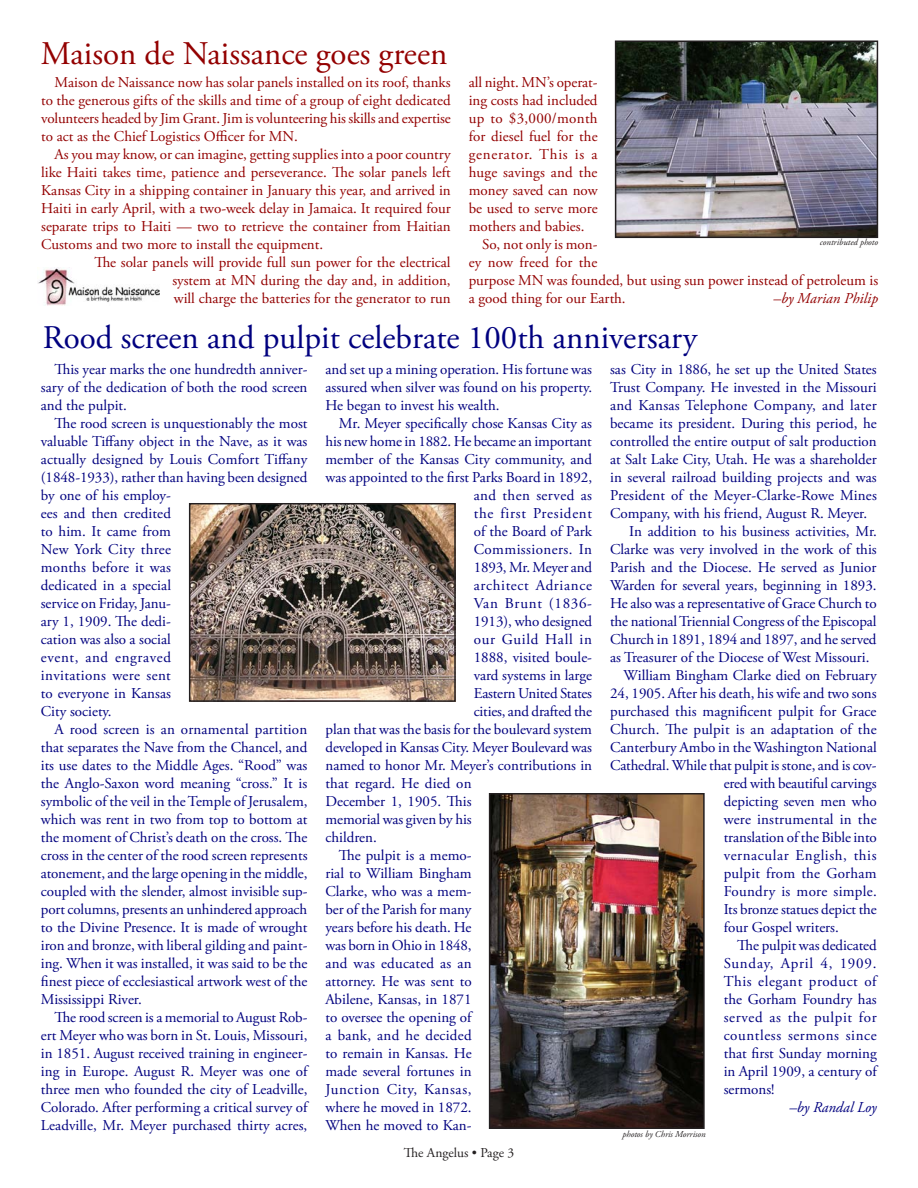
<style>
.page{position:relative;width:918px;height:1188px;background:#fff}
.page>*{position:absolute;margin:0;border:0;box-sizing:border-box;transform-origin:0 0}
.Headline{font:33px "Adobe Garamond Pro";color:#00007f}
.Headline-2{font:33px "Adobe Garamond Pro";color:#930000}
.Body_text{font:15px/18px "Adobe Garamond Pro";color:#00007f;text-align:justify}
.Body_text-2{font:15px/18px "Adobe Garamond Pro";color:#930000;text-align:justify}
.Body_text-3{font:15px "Adobe Garamond Pro";letter-spacing:.04em;color:#00007f}
.Body_text-4{font:italic 15px "Adobe Garamond Pro";color:#930000}
.Byline{font:italic 15px "Adobe Garamond Pro";color:#00007f}
.t1{font:13.5px "Adobe Garamond Pro";color:#231f20}
.Photo_Credit{font:italic 9px "Adobe Garamond Pro";color:#231f20}
</style>
<div class="page">
<img style="left:38px;top:267px;width:122px;height:38px">
<img style="left:192px;top:506px;width:261px;height:193px">
<div style="left:189px;top:503px;width:267px;height:199px;border:2px solid #231f20"></div>
<img style="left:492px;top:796px;width:210px;height:330px">
<div style="left:489px;top:793px;width:216px;height:336px;border:2px solid #231f20"></div>
<img style="left:618px;top:43px;width:257px;height:192px">
<div style="left:615px;top:40px;width:263px;height:198px;border:2px solid #231f20"></div>
<p class="Headline-2" style="left:41px;top:34px;width:408px">Maison de Naissance goes green</p>
<p class="Body_text-2" style="left:41px;top:74px;width:411px;text-indent:14px">Maison de Naissance now has solar panels installed on its roof, thanks to the generous gifts of the skills and time of a group of eight dedicated volunteers headed by Jim Grant. Jim is volunteering his skills and expertise to act as the Chief Logistics Officer for MN.</p>
<p class="Body_text-2" style="left:41px;top:146px;width:411px;text-indent:13px">As you may know, or can imagine, getting supplies into a poor country like Haiti takes time, patience and perseverance. The solar panels left Kansas City in a shipping container in January this year, and arrived in Haiti in early April, with a two-week delay in Jamaica. It required four separate trips to Haiti — two to retrieve the container from Haitian Customs and two more to install the equipment.</p>
<p class="Body_text-2" style="left:172px;top:254px;width:280px;text-indent:-78px">The solar panels will provide full sun power for the electrical system at MN during the day and, in addition, will charge the batteries for the generator to run</p>
<p class="Body_text-2" style="left:469px;top:74px;width:130px">all night. MN’s operat&shy;ing costs had included up to $3,000/month for diesel fuel for the generator. This is a huge savings and the money saved can now be used to serve more mothers and babies.</p>
<p class="Body_text-2" style="left:469px;top:236px;width:411px;text-align:left;text-indent:14px">So, not only is mon-<br>ey now freed for the<br>purpose MN was founded, but using sun power instead of petroleum is a good thing for our Earth.</p>
<p class="Photo_Credit" style="left:820px;top:237px;width:60px">contributed photo</p>
<p class="Body_text-4" style="left:774px;top:290px;width:106px">–by Marian Philip</p>
<p class="Headline" style="left:43px;top:318px;width:656px">Rood screen and pulpit celebrate 100th anniversary</p>
<p class="Body_text" style="left:41px;top:361px;width:268px;text-indent:13px">This year marks the one hundredth anniver&shy;sary of the dedication of both the rood screen and the pulpit.</p>
<p class="Body_text" style="left:41px;top:415px;width:268px;text-align:left;text-indent:14px">The rood screen is unquestionably the most valuable Tiffany object in the Nave, as it was actually designed by Louis Comfort Tiffany (1848-1933), rather than having been designed by one of his employ-<br>ees and then credited<br>to him. It came from<br>New York City three<br>months before it was<br>dedicated in a special<br>service on Friday, Janu-<br>ary 1, 1909. The dedi-<br>cation was also a social<br>event, and engraved<br>invitations were sent<br>to everyone in Kansas<br>City society.</p>
<p class="Body_text" style="left:41px;top:721px;width:268px;text-indent:14px">A rood screen is an ornamental partition that separates the Nave from the Chancel, and its use dates to the Middle Ages. “Rood” was the Anglo-Saxon word meaning “cross.” It is symbolic of the veil in the Temple of Jerusalem, which was rent in two from top to bottom at the moment of Christ’s death on the cross. The cross in the center of the rood screen represents atonement, and the large opening in the middle, coupled with the slender, almost invisible sup&shy;port columns, presents an unhindered approach to the Divine Presence. It is made of wrought iron and bronze, with liberal gilding and paint&shy;ing. When it was installed, it was said to be the finest piece of ecclesiastical artwork west of the Mississippi River.</p>
<p class="Body_text" style="left:41px;top:1009px;width:268px;text-indent:14px">The rood screen is a memorial to August Rob&shy;ert Meyer who was born in St. Louis, Missouri, in 1851. August received training in engineer&shy;ing in Europe. August R. Meyer was one of three men who founded the city of Leadville, Colorado. After performing a critical survey of Leadville, Mr. Meyer purchased thirty acres,</p>
<p class="Body_text" style="left:325px;top:361px;width:268px">and set up a mining operation. His fortune was assured when silver was found on his property.<br>He began to invest his wealth.</p>
<p class="Body_text" style="left:339px;top:415px;width:255px">Mr. Meyer specifically chose Kansas City as</p>
<p class="Body_text" style="left:325px;top:433px;width:268px">his new home in 1882. He became an important</p>
<p class="Body_text" style="left:325px;top:451px;width:268px">member of the Kansas City community, and</p>
<p class="Body_text" style="left:325px;top:469px;width:268px">was appointed to the first Parks Board in 1892,</p>
<p class="Body_text" style="left:474px;top:487px;width:120px">and then served as</p>
<p class="Body_text" style="left:474px;top:505px;width:120px">the first President</p>
<p class="Body_text" style="left:474px;top:523px;width:120px">of the Board of Park</p>
<p class="Body_text" style="left:474px;top:541px;width:120px">Commissioners. In</p>
<p class="Body_text" style="left:474px;top:559px;width:120px">1893, Mr. Meyer and</p>
<p class="Body_text" style="left:474px;top:577px;width:120px">architect Adriance</p>
<p class="Body_text" style="left:474px;top:595px;width:120px">Van Brunt (1836-</p>
<p class="Body_text" style="left:474px;top:613px;width:120px">1913), who designed</p>
<p class="Body_text" style="left:474px;top:631px;width:120px">our Guild Hall in</p>
<p class="Body_text" style="left:474px;top:649px;width:120px">1888, visited boule-</p>
<p class="Body_text" style="left:474px;top:667px;width:120px">vard systems in large</p>
<p class="Body_text" style="left:474px;top:685px;width:120px">Eastern United States</p>
<p class="Body_text" style="left:474px;top:703px;width:120px">cities, and drafted the</p>
<p class="Body_text" style="left:325px;top:721px;width:268px">plan that was the basis for the boulevard system</p>
<p class="Body_text" style="left:325px;top:739px;width:268px">developed in Kansas City. Meyer Boulevard was</p>
<p class="Body_text" style="left:325px;top:757px;width:268px">named to honor Mr. Meyer’s contributions in</p>
<p class="Body_text" style="left:325px;top:775px;width:148px">that regard. He died on</p>
<p class="Body_text" style="left:325px;top:793px;width:148px">December 1, 1905. This</p>
<p class="Body_text" style="left:325px;top:811px;width:148px">memorial was given by his</p>
<p class="Body_text" style="left:325px;top:829px;width:53px">children.</p>
<p class="Body_text" style="left:325px;top:847px;width:148px;text-indent:14px">The pulpit is a memo&shy;rial to William Bingham Clarke, who was a mem&shy;ber of the Parish for many years before his death. He was born in Ohio in 1848, and was educated as an attorney. He was sent to Abilene, Kansas, in 1871 to oversee the opening of a bank, and he decided to remain in Kansas. He made several fortunes in Junction City, Kansas, where he moved in 1872.<br>When he moved to Kan-</p>
<p class="t1" style="left:404px;top:1145px;width:112px">The Angelus • Page 3</p>
<p class="Body_text" style="left:610px;top:361px;width:268px">sas City in 1886, he set up the United States Trust Company. He invested in the Missouri and Kansas Telephone Company, and later became its president. During this period, he controlled the entire output of salt production at Salt Lake City, Utah. He was a shareholder in several railroad building projects and was President of the Meyer-Clarke-Rowe Mines Company, with his friend, August R. Meyer.</p>
<p class="Body_text" style="left:610px;top:523px;width:268px;text-indent:19px">In addition to his business activities, Mr.<br>Clarke was very involved in the work of this Parish and the Diocese. He served as Junior Warden for several years, beginning in 1893.<br>He also was a representative of Grace Church to the national Triennial Congress of the Episcopal Church in 1891, 1894 and 1897, and he served as Treasurer of the Diocese of West Missouri.</p>
<p class="Body_text" style="left:624px;top:667px;width:255px">William Bingham Clarke died on February</p>
<p class="Body_text" style="left:610px;top:685px;width:268px">24, 1905. After his death, his wife and two sons</p>
<p class="Body_text" style="left:610px;top:703px;width:268px">purchased this magnificent pulpit for Grace</p>
<p class="Body_text" style="left:610px;top:721px;width:268px">Church. The pulpit is an adaptation of the</p>
<p class="Body_text" style="left:610px;top:739px;width:268px">Canterbury Ambo in the Washington National</p>
<p class="Body_text" style="left:610px;top:757px;width:268px">Cathedral. While that pulpit is stone, and is cov-</p>
<p class="Body_text" style="left:724px;top:775px;width:154px">ered with beautiful carvings</p>
<p class="Body_text" style="left:724px;top:793px;width:155px">depicting seven men who</p>
<p class="Body_text" style="left:724px;top:811px;width:154px">were instrumental in the</p>
<p class="Body_text" style="left:724px;top:829px;width:155px">translation of the Bible into</p>
<p class="Body_text-3" style="left:724px;top:846px;width:154px">vernacular English, this</p>
<p class="Body_text" style="left:724px;top:865px;width:154px">pulpit from the Gorham</p>
<p class="Body_text" style="left:724px;top:883px;width:155px">Foundry is more simple.</p>
<p class="Body_text" style="left:724px;top:901px;width:154px">Its bronze statues depict the</p>
<p class="Body_text" style="left:724px;top:919px;width:117px">four Gospel writers.</p>
<p class="Body_text" style="left:724px;top:937px;width:155px;text-indent:14px">The pulpit was dedicated Sunday, April 4, 1909.<br>This elegant product of the Gorham Foundry has served as the pulpit for countless sermons since that first Sunday morning in April 1909, a century of sermons!</p>
<p class="Byline" style="left:789px;top:1098px;width:89px">–by Randal Loy</p>
<p class="Photo_Credit" style="left:622px;top:1129px;width:85px">photos by Chris Morrison</p>
</div>
